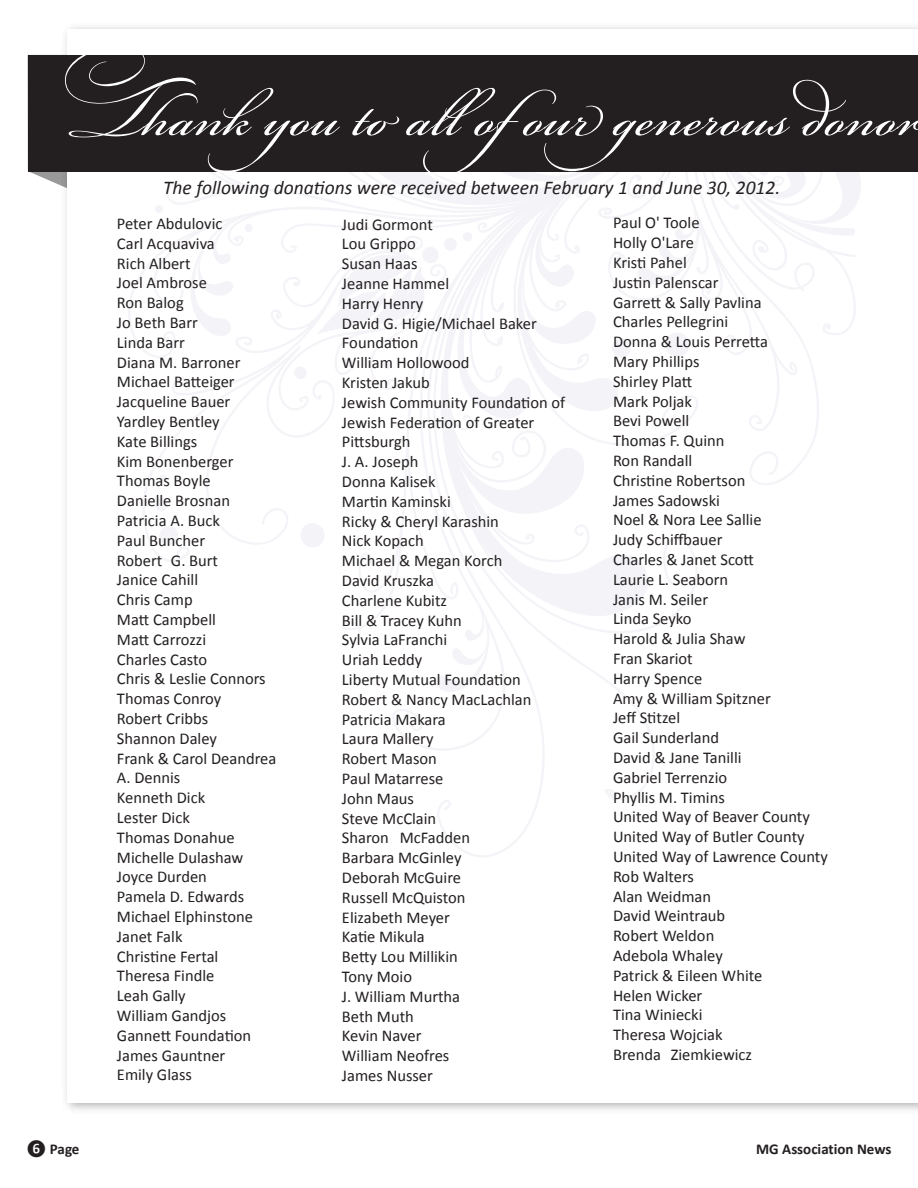
<style>
.page{position:relative;width:918px;height:1188px;background:#fff}
.page>*{position:absolute;margin:0;border:0;box-sizing:border-box;transform-origin:0 0}
.t1{font:82.5px "Bickham Script Pro";letter-spacing:.01em;color:#fff}
.t2{font:italic 19.5px "Calibri";color:#231f20}
.t3{font:16.5px/19.8px "Calibri";color:#231f20}
.t4{font:700 15px "Calibri";color:#231f20}
</style>
<div class="page">
<svg style="left:28px;top:171px;width:29px;height:13px"></svg>
<svg style="left:126px;top:171px;width:739px;height:686px"></svg>
<div style="left:28px;top:55px;width:890px;height:116px;background:#231f20"></div>
<hr style="left:917px;top:2px;width:1px;height:1186px;background:#fff">
<h1 class="t1" style="left:63px;top:58px;width:861px">Thank you to all ofour generous donor</h1>
<p class="t2" style="left:163px;top:174px;width:619px">The following donations were received between February 1 and June 30, 2012.</p>
<p class="t3" style="left:117px;top:214px;width:161px">Peter Abdulovic<br>Carl Acquaviva<br>Rich Albert<br>Joel Ambrose<br>Ron Balog<br>Jo Beth Barr<br>Linda Barr<br>Diana M. Barroner<br>Michael Batteiger<br>Jacqueline Bauer<br>Yardley Bentley<br>Kate Billings<br>Kim Bonenberger<br>Thomas Boyle<br>Danielle Brosnan<br>Patricia A. Buck<br>Paul Buncher<br>Robert G. Burt<br>Janice Cahill<br>Chris Camp<br>Matt Campbell<br>Matt Carrozzi<br>Charles Casto<br>Chris &amp; Leslie Connors<br>Thomas Conroy<br>Robert Cribbs<br>Shannon Daley<br>Frank &amp; Carol Deandrea<br>A. Dennis<br>Kenneth Dick<br>Lester Dick<br>Thomas Donahue<br>Michelle Dulashaw<br>Joyce Durden<br>Pamela D. Edwards<br>Michael Elphinstone<br>Janet Falk<br>Christine Fertal<br>Theresa Findle<br>Leah Gally<br>William Gandjos<br>Gannett Foundation<br>James Gauntner<br>Emily Glass</p>
<p class="t3" style="left:342px;top:214px;width:225px">Judi Gormont<br>Lou Grippo<br>Susan Haas<br>Jeanne Hammel<br>Harry Henry<br>David G. Higie/Michael Baker<br>Foundation<br>William Hollowood<br>Kristen Jakub<br>Jewish Community Foundation of<br>Jewish Federation of Greater<br>Pittsburgh<br>J. A. Joseph<br>Donna Kalisek<br>Martin Kaminski<br>Ricky &amp; Cheryl Karashin<br>Nick Kopach<br>Michael &amp; Megan Korch<br>David Kruszka<br>Charlene Kubitz<br>Bill &amp; Tracey Kuhn<br>Sylvia LaFranchi<br>Uriah Leddy<br>Liberty Mutual Foundation<br>Robert &amp; Nancy MacLachlan<br>Patricia Makara<br>Laura Mallery<br>Robert Mason<br>Paul Matarrese<br>John Maus<br>Steve McClain<br>Sharon McFadden<br>Barbara McGinley<br>Deborah McGuire<br>Russell McQuiston<br>Elizabeth Meyer<br>Katie Mikula<br>Betty Lou Millikin<br>Tony Moio<br>J. William Murtha<br>Beth Muth<br>Kevin Naver<br>William Neofres<br>James Nusser</p>
<p class="t3" style="left:613px;top:213px;width:216px">Paul O' Toole<br>Holly O'Lare<br>Kristi Pahel<br>Justin Palenscar<br>Garrett &amp; Sally Pavlina<br>Charles Pellegrini<br>Donna &amp; Louis Perretta<br>Mary Phillips<br>Shirley Platt<br>Mark Poljak<br>Bevi Powell<br>Thomas F. Quinn<br>Ron Randall<br>Christine Robertson<br>James Sadowski<br>Noel &amp; Nora Lee Sallie<br>Judy Schiffbauer<br>Charles &amp; Janet Scott<br>Laurie L. Seaborn<br>Janis M. Seiler<br>Linda Seyko<br>Harold &amp; Julia Shaw<br>Fran Skariot<br>Harry Spence<br>Amy &amp; William Spitzner<br>Jeff Stitzel<br>Gail Sunderland<br>David &amp; Jane Tanilli<br>Gabriel Terrenzio<br>Phyllis M. Timins<br>United Way of Beaver County<br>United Way of Butler County<br>United Way of Lawrence County<br>Rob Walters<br>Alan Weidman<br>David Weintraub<br>Robert Weldon<br>Adebola Whaley<br>Patrick &amp; Eileen White<br>Helen Wicker<br>Tina Winiecki<br>Theresa Wojciak<br>Brenda Ziemkiewicz</p>
<p class="t4" style="left:27px;top:1139px;width:54px">❻ Page</p>
<p class="t4" style="left:756px;top:1139px;width:137px">MG Association News</p>
</div>
